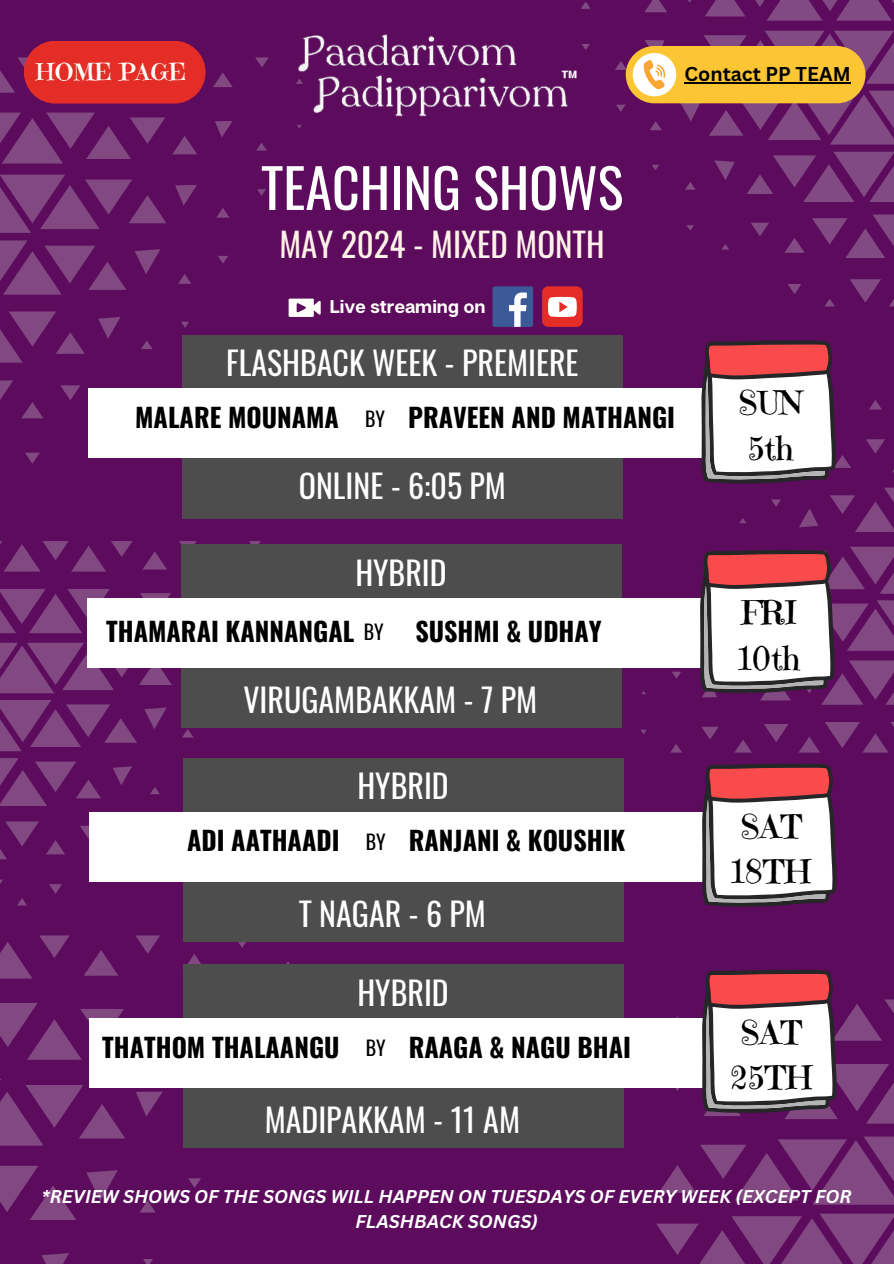
<style>
.page{position:relative;width:894px;height:1264px;background:#fff}
.page>*{position:absolute;margin:0;border:0;box-sizing:border-box;transform-origin:0 0}
.t1{font:54px "Oswald";color:#fff}
.t2{font:33px "Oswald";color:#fff1e7}
.t3{font:32.7px/45.8px "Emilys Candy";color:#000}
.t4{font:31.95px "Oswald";color:#fff}
.t5{font:700 26.1px "Oswald";color:#000}
.t6{font:23.4px "Emilys Candy";color:#fffffa}
.t7{font:19.8px "Oswald";color:#000}
.t8{font:700 19.5px "Canva Sans";color:#000}
.t9{font:700 18.45px "Articulat CF";color:#fffffa}
.t10{font:italic 700 18px/24.8px "Canva Sans";color:#fff;text-align:center}
.s1{font-weight:400;font-size:19.8px}
</style>
<div class="page">
<div style="left:0;top:0;width:893px;height:1263px;background:#5c0b5d"></div>
<svg style="left:181px;top:322px;width:8px;height:6px"></svg>
<svg style="left:218px;top:256px;width:10px;height:8px"></svg>
<svg style="left:257px;top:189px;width:9px;height:7px"></svg>
<svg style="left:256px;top:143px;width:11px;height:8px"></svg>
<svg style="left:141px;top:340px;width:12px;height:9px"></svg>
<svg style="left:178px;top:274px;width:13px;height:10px"></svg>
<svg style="left:216px;top:208px;width:13px;height:10px"></svg>
<svg style="left:213px;top:73px;width:20px;height:14px"></svg>
<svg style="left:215px;top:121px;width:17px;height:16px"></svg>
<svg style="left:175px;top:185px;width:22px;height:20px"></svg>
<svg style="left:135px;top:249px;width:25px;height:25px"></svg>
<svg style="left:98px;top:317px;width:22px;height:22px"></svg>
<svg style="left:255px;top:57px;width:14px;height:10px"></svg>
<svg style="left:0;top:311px;width:85px;height:52px"></svg>
<svg style="left:172px;top:136px;width:25px;height:18px"></svg>
<svg style="left:22px;top:402px;width:21px;height:16px"></svg>
<svg style="left:25px;top:452px;width:15px;height:12px"></svg>
<svg style="left:60px;top:385px;width:20px;height:15px"></svg>
<svg style="left:0;top:380px;width:13px;height:20px"></svg>
<svg style="left:0;top:240px;width:126px;height:55px"></svg>
<svg style="left:0;top:113px;width:165px;height:51px"></svg>
<svg style="left:0;top:175px;width:166px;height:58px"></svg>
<svg style="left:17px;top:898px;width:10px;height:7px"></svg>
<svg style="left:150px;top:787px;width:10px;height:7px"></svg>
<svg style="left:182px;top:729px;width:11px;height:8px"></svg>
<svg style="left:144px;top:707px;width:23px;height:22px"></svg>
<svg style="left:113px;top:766px;width:19px;height:19px"></svg>
<svg style="left:143px;top:551px;width:24px;height:18px"></svg>
<svg style="left:0;top:541px;width:132px;height:30px"></svg>
<svg style="left:179px;top:541px;width:18px;height:3px"></svg>
<svg style="left:249px;top:541px;width:12px;height:3px"></svg>
<svg style="left:0;top:758px;width:101px;height:48px"></svg>
<svg style="left:46px;top:840px;width:19px;height:14px"></svg>
<svg style="left:49px;top:884px;width:13px;height:9px"></svg>
<svg style="left:80px;top:825px;width:9px;height:13px"></svg>
<svg style="left:0;top:821px;width:39px;height:38px"></svg>
<svg style="left:0;top:700px;width:137px;height:51px"></svg>
<svg style="left:0;top:589px;width:171px;height:44px"></svg>
<svg style="left:0;top:642px;width:172px;height:51px"></svg>
<svg style="left:672px;top:671px;width:9px;height:7px"></svg>
<svg style="left:641px;top:729px;width:5px;height:5px"></svg>
<svg style="left:702px;top:726px;width:16px;height:13px"></svg>
<svg style="left:764px;top:724px;width:24px;height:18px"></svg>
<svg style="left:799px;top:722px;width:94px;height:30px"></svg>
<svg style="left:735px;top:740px;width:16px;height:12px"></svg>
<svg style="left:671px;top:744px;width:11px;height:8px"></svg>
<div style="left:182px;top:335px;width:440px;height:183px;background:#4d4d4d"></div>
<div style="left:88px;top:388px;width:640px;height:70px;background:#fff"></div>
<svg style="left:143px;top:1259px;width:10px;height:4px"></svg>
<svg style="left:188px;top:1178px;width:13px;height:9px"></svg>
<svg style="left:140px;top:1200px;width:15px;height:12px"></svg>
<svg style="left:188px;top:954px;width:13px;height:10px"></svg>
<svg style="left:136px;top:1091px;width:27px;height:25px"></svg>
<svg style="left:86px;top:1170px;width:32px;height:30px"></svg>
<svg style="left:42px;top:1253px;width:27px;height:10px"></svg>
<svg style="left:84px;top:950px;width:34px;height:25px"></svg>
<svg style="left:0;top:942px;width:32px;height:36px"></svg>
<svg style="left:39px;top:935px;width:31px;height:23px"></svg>
<svg style="left:135px;top:935px;width:25px;height:18px"></svg>
<svg style="left:234px;top:941px;width:16px;height:6px"></svg>
<svg style="left:0;top:1166px;width:76px;height:53px"></svg>
<svg style="left:0;top:1003px;width:124px;height:56px"></svg>
<svg style="left:0;top:1079px;width:125px;height:66px"></svg>
<svg style="left:825px;top:299px;width:9px;height:7px"></svg>
<svg style="left:722px;top:244px;width:6px;height:5px"></svg>
<svg style="left:686px;top:225px;width:7px;height:6px"></svg>
<svg style="left:652px;top:165px;width:7px;height:5px"></svg>
<svg style="left:616px;top:105px;width:9px;height:7px"></svg>
<svg style="left:583px;top:44px;width:6px;height:6px"></svg>
<svg style="left:581px;top:2px;width:9px;height:7px"></svg>
<svg style="left:685px;top:182px;width:10px;height:8px"></svg>
<svg style="left:650px;top:121px;width:11px;height:9px"></svg>
<svg style="left:615px;top:61px;width:11px;height:9px"></svg>
<svg style="left:677px;top:103px;width:24px;height:18px"></svg>
<svg style="left:714px;top:160px;width:20px;height:20px"></svg>
<svg style="left:747px;top:152px;width:146px;height:50px"></svg>
<svg style="left:644px;top:0;width:23px;height:12px"></svg>
<svg style="left:784px;top:238px;width:20px;height:15px"></svg>
<svg style="left:788px;top:284px;width:13px;height:10px"></svg>
<svg style="left:751px;top:223px;width:18px;height:13px"></svg>
<svg style="left:850px;top:279px;width:30px;height:23px"></svg>
<svg style="left:812px;top:214px;width:81px;height:44px"></svg>
<svg style="left:708px;top:91px;width:185px;height:53px"></svg>
<svg style="left:688px;top:0;width:205px;height:21px"></svg>
<svg style="left:704px;top:31px;width:189px;height:53px"></svg>
<svg style="left:889px;top:300px;width:4px;height:6px"></svg>
<svg style="left:665px;top:1087px;width:24px;height:3px"></svg>
<svg style="left:656px;top:1213px;width:237px;height:50px"></svg>
<svg style="left:659px;top:1136px;width:234px;height:68px"></svg>
<svg style="left:701px;top:340px;width:192px;height:192px"></svg>
<div style="left:181px;top:544px;width:440px;height:184px;background:#4d4d4d"></div>
<div style="left:87px;top:598px;width:639px;height:69px;background:#fff"></div>
<svg style="left:700px;top:546px;width:193px;height:158px"></svg>
<div style="left:183px;top:758px;width:440px;height:183px;background:#4d4d4d"></div>
<div style="left:89px;top:811px;width:639px;height:70px;background:#fff"></div>
<svg style="left:702px;top:763px;width:135px;height:143px"></svg>
<div style="left:183px;top:964px;width:440px;height:183px;background:#4d4d4d"></div>
<div style="left:89px;top:1017px;width:639px;height:70px;background:#fff"></div>
<svg style="left:702px;top:970px;width:191px;height:153px"></svg>
<img style="left:296px;top:34px;width:287px;height:83px">
<svg style="left:288px;top:298px;width:32px;height:18px"></svg>
<div style="left:492px;top:286px;width:41px;height:41px;background:#3d5a98;border-radius:2px"></div>
<svg style="left:509px;top:292px;width:17px;height:35px"></svg>
<div style="left:542px;top:286px;width:40px;height:41px;background:#e52d27;border-radius:6px"></div>
<svg style="left:548px;top:297px;width:28px;height:20px"></svg>
<svg style="left:0;top:41px;width:205px;height:63px"></svg>
<div style="left:625px;top:46px;width:240px;height:57px;background:#fbc534;border-radius:29px"></div>
<div style="left:632px;top:53px;width:44px;height:43px;background:#fff;border-radius:50%"></div>
<svg style="left:643px;top:40px;width:22px;height:49px"></svg>
<hr style="left:684px;top:83px;width:166px;height:1px;background:#000">
<p class="t6" style="left:36px;top:57px;width:152px">HOME PAGE</p>
<p class="t8" style="left:684px;top:61px;width:168px">Contact PP TEAM</p>
<h1 class="t1" style="left:261px;top:145px;width:363px">TEACHING SHOWS</h1>
<p class="t2" style="left:279px;top:219px;width:327px">MAY 2024 - MIXED MONTH</p>
<p class="t9" style="left:329px;top:295px;width:157px">Live streaming on</p>
<p class="t4" style="left:226px;top:338px;width:354px">FLASHBACK WEEK - PREMIERE</p>
<p class="t5" style="left:135px;top:397px;width:205px">MALARE MOUNAMA</p>
<p class="t5" style="left:408px;top:397px;width:268px">PRAVEEN AND MATHANGI</p>
<p class="t7" style="left:365px;top:403px;width:21px">BY</p>
<p class="t4" style="left:299px;top:460px;width:209px">ONLINE - 6:05 PM</p>
<p class="t4" style="left:355px;top:547px;width:93px">HYBRID</p>
<p class="t5" style="left:106px;top:610px;width:279px">THAMARAI KANNANGAL <span class="s1">BY</span></p>
<p class="t5" style="left:415px;top:610px;width:188px">SUSHMI &amp; UDHAY</p>
<p class="t4" style="left:243px;top:675px;width:295px">VIRUGAMBAKKAM - 7 PM</p>
<p class="t4" style="left:357px;top:761px;width:93px">HYBRID</p>
<p class="t5" style="left:187px;top:820px;width:200px">ADI AATHAADI <span class="s1">BY</span></p>
<p class="t5" style="left:409px;top:820px;width:218px">RANJANI &amp; KOUSHIK</p>
<p class="t4" style="left:299px;top:888px;width:189px">T NAGAR - 6 PM</p>
<p class="t4" style="left:357px;top:967px;width:93px">HYBRID</p>
<p class="t5" style="left:102px;top:1026px;width:285px">THATHOM THALAANGU <span class="s1">BY</span></p>
<p class="t5" style="left:409px;top:1026px;width:223px">RAAGA &amp; NAGU BHAI</p>
<p class="t4" style="left:265px;top:1094px;width:257px">MADIPAKKAM - 11 AM</p>
<p class="t3" style="left:738px;top:380px;width:66px">SUN<br>5th</p>
<p class="t3" style="left:738px;top:589px;width:64px">FRI<br>10th</p>
<p class="t3" style="left:731px;top:803px;width:82px">SAT<br>18TH</p>
<p class="t3" style="left:729px;top:1009px;width:84px;text-align:center">SAT<br>25TH</p>
<p class="t10" style="left:41px;top:1183px;width:811px">*REVIEW SHOWS OF THE SONGS WILL HAPPEN ON TUESDAYS OF EVERY WEEK (EXCEPT FOR<br>FLASHBACK SONGS)</p>
</div>
